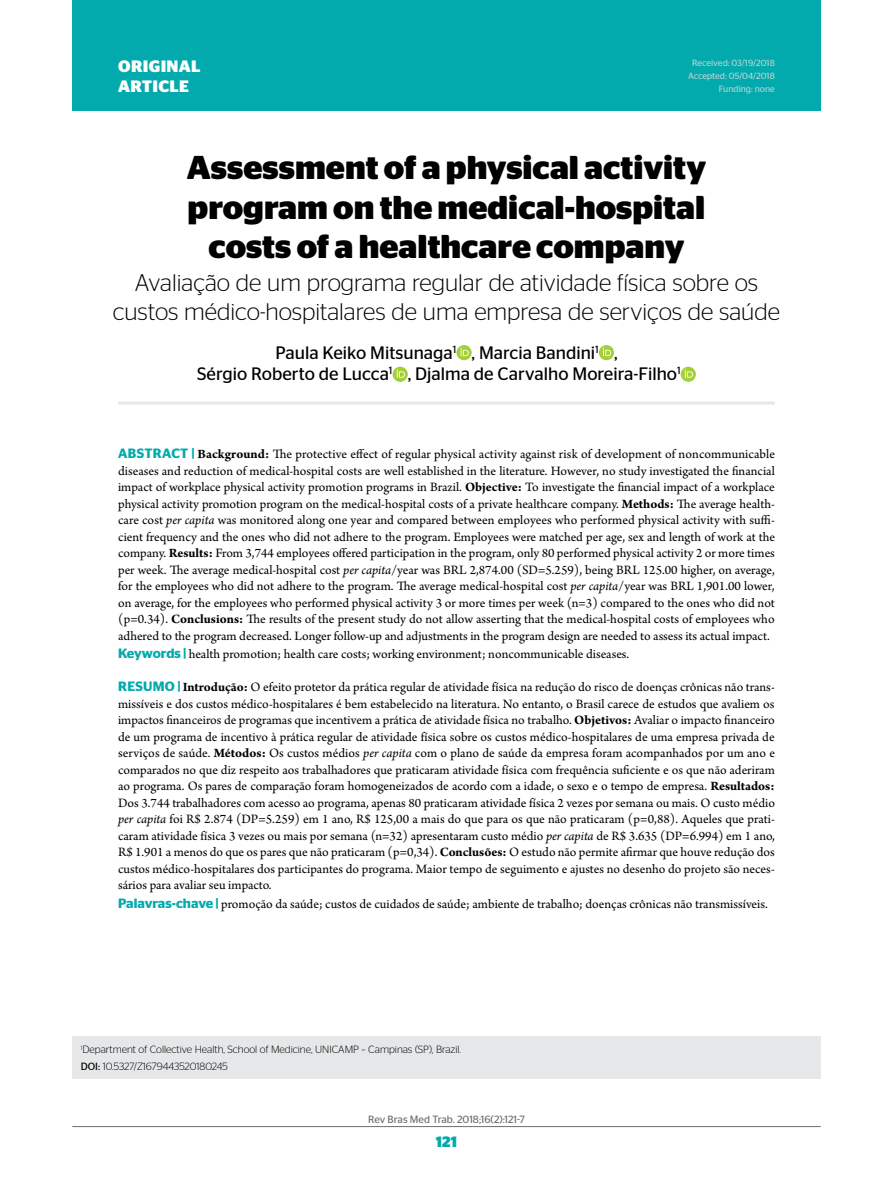
<style>
.page{position:relative;width:893px;height:1191px;background:#fff}
.page>*{position:absolute;margin:0;border:0;box-sizing:border-box;transform-origin:0 0}
.t1{font:700 33px/39.6px "Stag Sans";color:#000;text-align:center}
.t2{font:300 24px/28.8px "Stag Sans";color:#000;text-align:center}
.t3{font:18px/21.6px "Stag Sans";color:#000}
.t4{font:700 16.5px/19.8px "Stag Sans";letter-spacing:.02em;color:#fff}
.t5{font:700 15px "Stag Sans";color:#02aaad}
.t6{font:13.5px/16.5px "Arno Pro";color:#000;text-align:justify}
.t7{font:300 10.5px/16.8px "Stag Sans";color:#000}
.t8{font:10.5px "Stag Sans";color:#6d6e71}
.t9{font:9px/12.9px "Stag Sans";color:#afd5d8;text-align:right}
.s1{font-family:"Stag Sans";font-weight:600;color:#02aaad}
.s2{font-weight:700}
.s3{font-style:italic}
.s4{font-weight:400}
</style>
<div class="page">
<hr style="left:72px;top:1126px;width:749px;height:1px;background:#6d6e71">
<div style="left:72px;top:0;width:749px;height:111px;background:#02aaad"></div>
<div style="left:72px;top:1036px;width:749px;height:42px;background:#e6e7e8"></div>
<hr style="left:118px;top:401px;width:657px;height:3px;background:#e6e7e8">
<svg style="left:456px;top:345px;width:16px;height:15px"></svg>
<svg style="left:460px;top:348px;width:9px;height:8px"></svg>
<svg style="left:599px;top:345px;width:15px;height:15px"></svg>
<svg style="left:603px;top:348px;width:8px;height:8px"></svg>
<svg style="left:393px;top:367px;width:15px;height:15px"></svg>
<svg style="left:397px;top:369px;width:8px;height:9px"></svg>
<svg style="left:681px;top:367px;width:15px;height:15px"></svg>
<svg style="left:685px;top:369px;width:8px;height:9px"></svg>
<p class="t4" style="left:118px;top:56px;width:84px">ORIGINAL<br>ARTICLE</p>
<p class="t9" style="left:688px;top:56px;width:88px">Received: 03/19/2018<br>Accepted: 05/04/2018<br>Funding: none</p>
<h1 class="t1" style="left:187px;top:148px;width:521px">Assessment of a physical activity program on the medical-hospital costs of a healthcare company</h1>
<h2 class="t2" style="left:113px;top:268px;width:669px">Avaliação de um programa regular de atividade física sobre os custos médico-hospitalares de uma empresa de serviços de saúde</h2>
<h3 class="t3" style="left:197px;top:341px;width:485px;text-indent:78px">Paula Keiko Mitsunaga<sup>1</sup> , Marcia Bandini<sup>1</sup> ,<br>Sérgio Roberto de Lucca<sup>1</sup> , Djalma de Carvalho Moreira-Filho<sup>1</sup></h3>
<p class="t6" style="left:118px;top:446px;width:658px"><span class="s1">ABSTRACT |</span> <span class="s2">Background:</span> The protective effect of regular physical activity against risk of development of noncommunicable diseases and reduction of medical-hospital costs are well established in the literature. However, no study investigated the financial impact of workplace physical activity promotion programs in Brazil. <span class="s2">Objective:</span> To investigate the financial impact of a workplace physical activity promotion program on the medical-hospital costs of a private healthcare company. <span class="s2">Methods:</span> The average health&shy;care cost <span class="s3">per capita</span> was monitored along one year and compared between employees who performed physical activity with suffi&shy;cient frequency and the ones who did not adhere to the program. Employees were matched per age, sex and length of work at the company. <span class="s2">Results:</span> From 3,744 employees offered participation in the program, only 80 performed physical activity 2 or more times per week. The average medical-hospital cost <span class="s3">per capita</span>/year was BRL 2,874.00 (SD=5.259), being BRL 125.00 higher, on average, for the employees who did not adhere to the program. The average medical-hospital cost <span class="s3">per capita</span>/year was BRL 1,901.00 lower, on average, for the employees who performed physical activity 3 or more times per week (n=3) compared to the ones who did not (p=0.34). <span class="s2">Conclusions:</span> The results of the present study do not allow asserting that the medical-hospital costs of employees who adhered to the program decreased. Longer follow-up and adjustments in the program design are needed to assess its actual impact.</p>
<p class="t6" style="left:118px;top:647px;width:513px"><span class="s1">Keywords |</span> health promotion; health care costs; working environment; noncommunicable diseases.</p>
<p class="t6" style="left:118px;top:680px;width:658px"><span class="s1">RESUMO |</span> <span class="s2">Introdução:</span> O efeito protetor da prática regular de atividade física na redução do risco de doenças crônicas não trans&shy;missíveis e dos custos médico-hospitalares é bem estabelecido na literatura. No entanto, o Brasil carece de estudos que avaliem os impactos financeiros de programas que incentivem a prática de atividade física no trabalho. <span class="s2">Objetivos:</span> Avaliar o impacto financeiro de um programa de incentivo à prática regular de atividade física sobre os custos médico-hospitalares de uma empresa privada de serviços de saúde. <span class="s2">Métodos:</span> Os custos médios <span class="s3">per capita</span> com o plano de saúde da empresa foram acompanhados por um ano e comparados no que diz respeito aos trabalhadores que praticaram atividade física com frequência suficiente e os que não aderiram ao programa. Os pares de comparação foram homogeneizados de acordo com a idade, o sexo e o tempo de empresa. <span class="s2">Resultados:<br></span>Dos 3.744 trabalhadores com acesso ao programa, apenas 80 praticaram atividade física 2 vezes por semana ou mais. O custo médio <span class="s3">per capita</span> foi R$ 2.874 (DP=5.259) em 1 ano, R$ 125,00 a mais do que para os que não praticaram (p=0,88). Aqueles que prati&shy;caram atividade física 3 vezes ou mais por semana (n=32) apresentaram custo médio <span class="s3">per capita</span> de R$ 3.635 (DP=6.994) em 1 ano, R$ 1.901 a menos do que os pares que não praticaram (p=0,34). <span class="s2">Conclusões:</span> O estudo não permite afirmar que houve redução dos custos médico-hospitalares dos participantes do programa. Maior tempo de seguimento e ajustes no desenho do projeto são neces&shy;sários para avaliar seu impacto.</p>
<p class="t6" style="left:118px;top:896px;width:651px"><span class="s1">Palavras-chave |</span> promoção da saúde; custos de cuidados de saúde; ambiente de trabalho; doenças crônicas não transmissíveis.</p>
<p class="t7" style="left:81px;top:1041px;width:382px"><sup>1</sup>Department of Collective Health, School of Medicine, UNICAMP – Campinas (SP), Brazil.<br><span class="s4">DOI:</span> 10.5327/Z1679443520180245</p>
<p class="t8" style="left:368px;top:1113px;width:158px">Rev Bras Med Trab. 2018;16(2):121-7</p>
<p class="t5" style="left:436px;top:1132px;width:23px">121</p>
</div>
